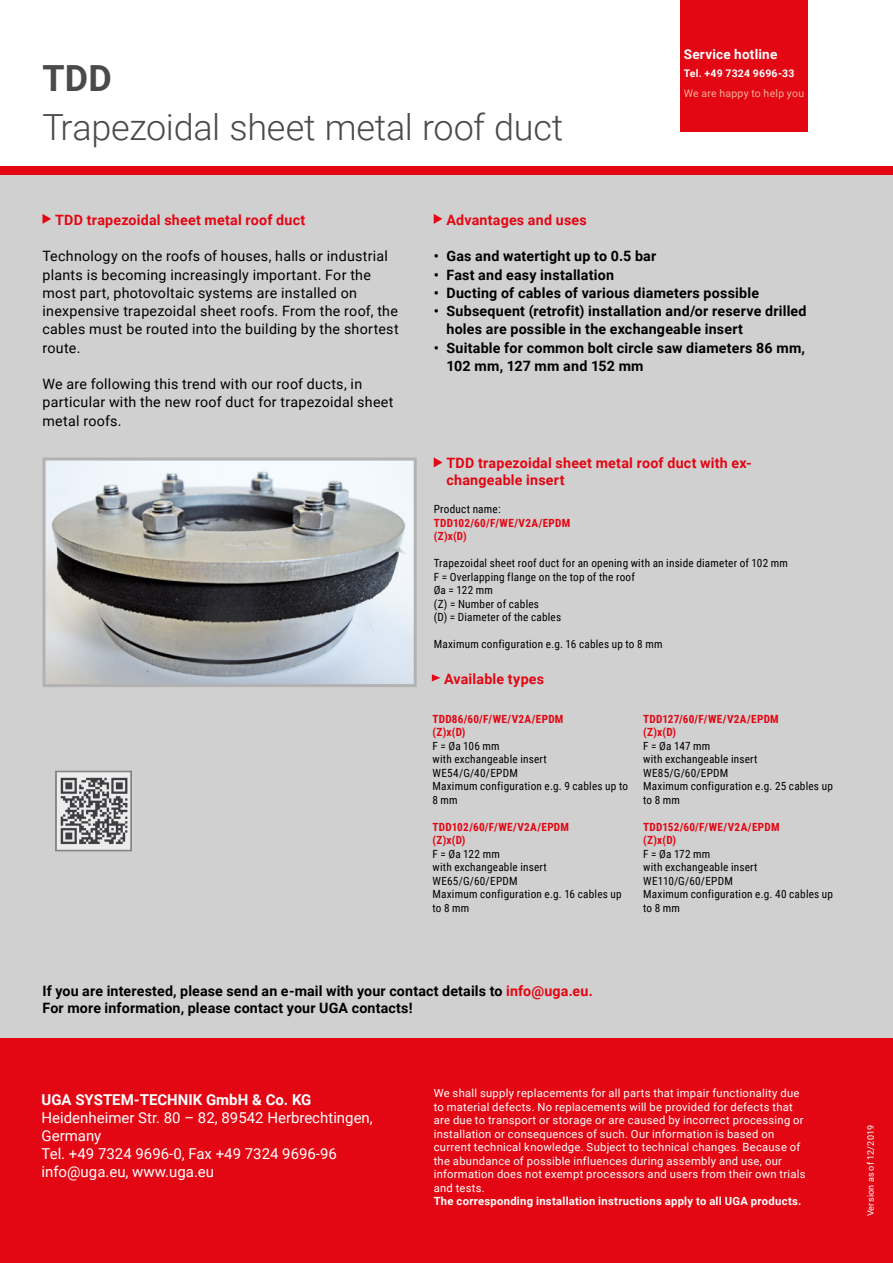
<style>
.page{position:relative;width:893px;height:1263px;background:#fff}
.page>*{position:absolute;margin:0;border:0;box-sizing:border-box;transform-origin:0 0}
.t1{font:300 36px "Roboto";letter-spacing:-.01em;color:#4a4a49}
.t2{font:700 36px "Roboto";color:#4a4a49}
.t3{font:15px/18px "Roboto";color:#fff}
.t4{font:700 15px "Roboto";color:#fff}
.t5{font:700 14.25px/18.3px "Roboto";letter-spacing:.015em;color:#000}
.t6{font:14.25px/18.3px "Roboto";letter-spacing:.02em;color:#000}
.t7{font:700 14.25px/17.1px "Roboto";letter-spacing:.015em;color:#e30613}
.t8{font:700 13.5px "Roboto";letter-spacing:.02em;color:#fff}
.t9{font:11.25px/13.5px "Roboto Condensed";letter-spacing:.02em;color:#000}
.t10{font:11.25px/13.5px "Roboto";letter-spacing:.025em;color:#fff}
.t11{font:700 11.25px/13.5px "Roboto Condensed";letter-spacing:.02em;color:#e30613}
.t12{font:700 11.25px "Roboto";letter-spacing:.025em;color:#fff}
.t13{font:10.5px "Roboto";letter-spacing:.025em;color:#f6af95}
.t14{font:700 10.5px "Roboto";letter-spacing:.02em;color:#fff}
.t15{font:9px "Roboto";letter-spacing:.02em;color:#fff}
.s1{color:#e30613}
</style>
<div class="page">
<div style="left:0;top:173px;width:893px;height:1090px;background:#d0d0d0"></div>
<div style="left:0;top:166px;width:893px;height:8px;background:#e30613"></div>
<div style="left:0;top:1038px;width:893px;height:225px;background:#e30613"></div>
<svg style="left:43px;top:214px;width:8px;height:10px"></svg>
<img style="left:47px;top:461px;width:366px;height:222px">
<div style="left:43px;top:457px;width:374px;height:230px;border:3px solid #b3b2b2"></div>
<svg style="left:434px;top:214px;width:8px;height:10px"></svg>
<svg style="left:434px;top:457px;width:8px;height:10px"></svg>
<svg style="left:432px;top:674px;width:8px;height:7px"></svg>
<div style="left:680px;top:0;width:128px;height:132px;background:#e30613"></div>
<svg style="left:55px;top:771px;width:77px;height:80px"></svg>
<img style="left:56px;top:771px;width:75px;height:79px">
<h1 class="t2" style="left:43px;top:53px;width:71px">TDD</h1>
<h1 class="t1" style="left:43px;top:102px;width:522px">Trapezoidal sheet metal roof duct</h1>
<p class="t7" style="left:55px;top:211px;width:252px">TDD trapezoidal sheet metal roof duct</p>
<p class="t7" style="left:446px;top:211px;width:142px">Advantages and uses</p>
<p class="t8" style="left:684px;top:45px;width:95px">Service hotline</p>
<p class="t14" style="left:684px;top:66px;width:112px">Tel. +49 7324 9696-33</p>
<p class="t13" style="left:684px;top:86px;width:122px">We are happy to help you</p>
<p class="t6" style="left:43px;top:247px;width:358px">Technology on the roofs of houses, halls or industrial plants is becoming increasingly important. For the most part, photovoltaic systems are installed on inexpensive trapezoidal sheet roofs. From the roof, the cables must be routed into the building by the shortest route.</p>
<p class="t6" style="left:43px;top:374px;width:353px">We are following this trend with our roof ducts, in particular with the new roof duct for trapezoidal sheet metal roofs.</p>
<p class="t5" style="left:434px;top:247px;width:224px">• Gas and watertight up to 0.5 bar</p>
<p class="t5" style="left:434px;top:265px;width:182px">• Fast and easy installation</p>
<p class="t5" style="left:434px;top:283px;width:327px">• Ducting of cables of various diameters possible</p>
<p class="t5" style="left:446px;top:301px;width:362px;text-indent:-13px">• Subsequent (retrofit) installation and/or reserve drilled holes are possible in the exchangeable insert</p>
<p class="t5" style="left:446px;top:338px;width:360px;text-indent:-13px">• Suitable for common bolt circle saw diameters 86 mm,<br>102 mm, 127 mm and 152 mm</p>
<p class="t7" style="left:446px;top:453px;width:307px">TDD trapezoidal sheet metal roof duct with ex&shy;changeable insert</p>
<p class="t9" style="left:434px;top:502px;width:68px">Product name:</p>
<p class="t11" style="left:434px;top:515px;width:138px">TDD102/60/F/WE/V2A/EPDM (Z)x(D)</p>
<p class="t9" style="left:434px;top:556px;width:356px">Trapezoidal sheet roof duct for an opening with an inside diameter of 102 mm F = Overlapping flange on the top of the roof<br>Øa = 122 mm<br>(Z) = Number of cables<br>(D) = Diameter of the cables</p>
<p class="t9" style="left:434px;top:637px;width:230px">Maximum configuration e.g. 16 cables up to 8 mm</p>
<p class="t7" style="left:444px;top:670px;width:102px">Available types</p>
<p class="t11" style="left:432px;top:712px;width:132px">TDD86/60/F/WE/V2A/EPDM (Z)x(D)</p>
<p class="t9" style="left:432px;top:739px;width:197px">F = Øa 106 mm<br>with exchangeable insert<br>WE54/G/40/EPDM<br>Maximum configuration e.g. 9 cables up to<br>8 mm</p>
<p class="t11" style="left:432px;top:820px;width:138px">TDD102/60/F/WE/V2A/EPDM (Z)x(D)</p>
<p class="t9" style="left:432px;top:847px;width:191px">F = Øa 122 mm<br>with exchangeable insert<br>WE65/G/60/EPDM<br>Maximum configuration e.g. 16 cables up to 8 mm</p>
<p class="t11" style="left:643px;top:712px;width:137px">TDD127/60/F/WE/V2A/EPDM (Z)x(D)</p>
<p class="t9" style="left:643px;top:739px;width:191px">F = Øa 147 mm<br>with exchangeable insert<br>WE85/G/60/EPDM<br>Maximum configuration e.g. 25 cables up to 8 mm</p>
<p class="t11" style="left:643px;top:820px;width:138px">TDD152/60/F/WE/V2A/EPDM (Z)x(D)</p>
<p class="t9" style="left:643px;top:847px;width:191px">F = Øa 172 mm<br>with exchangeable insert<br>WE110/G/60/EPDM<br>Maximum configuration e.g. 40 cables up to 8 mm</p>
<p class="t5" style="left:43px;top:982px;width:552px;line-height:17.1px">If you are interested, please send an e-mail with your contact details to <span class="s1">info@uga.eu.<br></span>For more information, please contact your UGA contacts!</p>
<h2 class="t4" style="left:41px;top:1089px;width:271px">UGA SYSTEM-TECHNIK GmbH &amp; Co. KG</h2>
<h2 class="t3" style="left:41px;top:1107px;width:333px">Heidenheimer Str. 80 – 82, 89542 Herbrechtingen,<br>Germany<br>Tel. +49 7324 9696-0, Fax +49 7324 9696-96 info@uga.eu, www.uga.eu</h2>
<p class="t10" style="left:434px;top:1086px;width:373px">We shall supply replacements for all parts that impair functionality due to material defects. No replacements will be provided for defects that are due to transport or storage or are caused by incorrect processing or installation or consequences of such. Our information is based on current technical knowledge. Subject to technical changes. Because of the abundance of possible influences during assembly and use, our information does not exempt processors and users from their own trials and tests.</p>
<p class="t12" style="left:434px;top:1193px;width:369px">The corresponding installation instructions apply to all UGA products.</p>
<p class="t15" style="left:864px;top:1216px;width:92px;rotate:-90deg">Version as of 12/2019</p>
</div>
